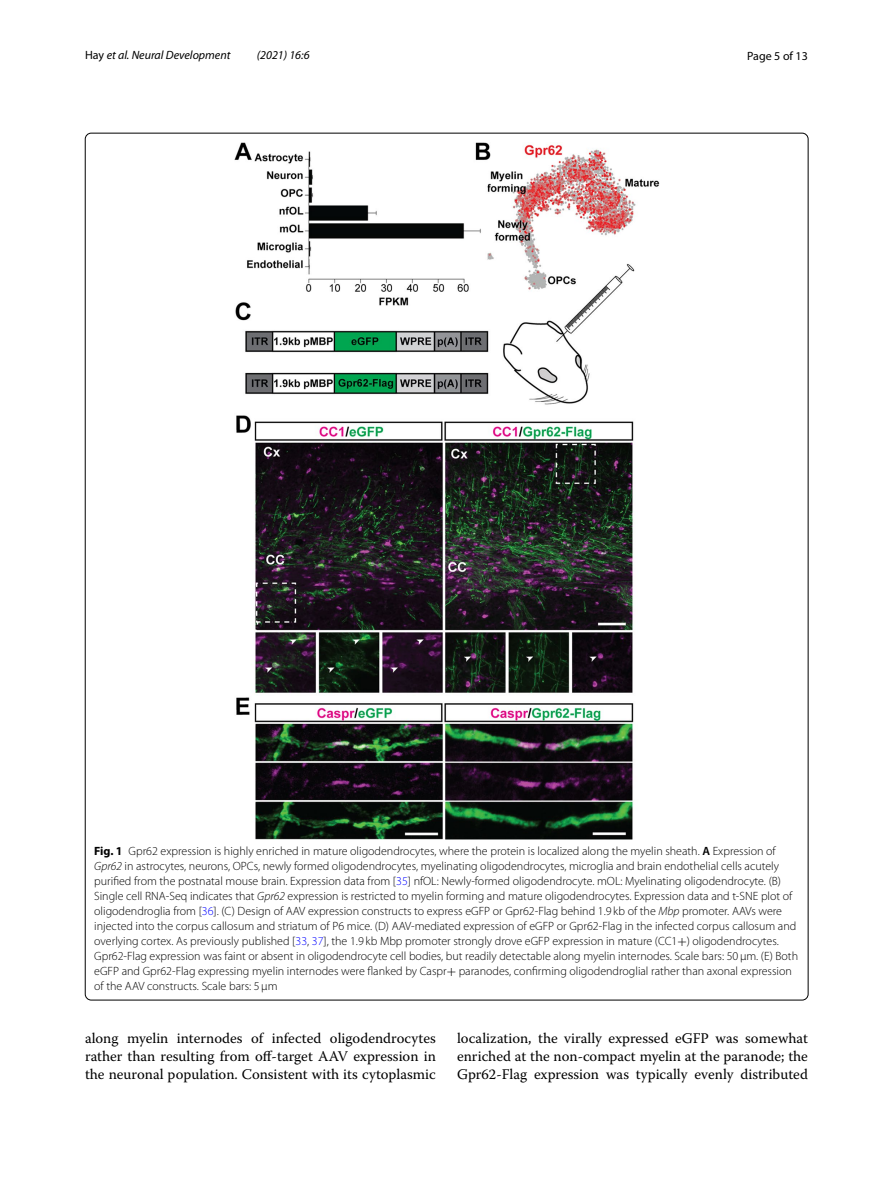
<style>
.page{position:relative;width:893px;height:1187px;background:#fff}
.page>*{position:absolute;margin:0;border:0;box-sizing:border-box;transform-origin:0 0}
.t1{font:14.7px/18px "Warnock Pro";color:#000;text-align:justify}
.t2{font:300 12px/15px "Myriad Pro";color:#000}
.t3{font:italic 12px "Myriad Pro";color:#000}
.t4{font:12px "Myriad Pro";color:#000}
.s1{font-style:normal}
.s2{font-weight:700}
.s3{font-weight:600}
.s4{font-style:italic}
.s5{color:#00f}
.s6{font-family:"MTSY";font-weight:400}
</style>
<div class="page">
<img style="left:234px;top:142px;width:425px;height:697px">
<p class="t3" style="left:85px;top:48px;width:147px"><span class="s1">Hay</span> et al. Neural Development</p>
<p class="t3" style="left:257px;top:48px;width:54px">(2021) 16:6</p>
<p class="t4" style="left:747px;top:48px;width:62px">Page 5 of 13</p>
<p class="t2" style="left:94px;top:843px;width:705px"><span class="s2">Fig. 1</span> Gpr62 expression is highly enriched in mature oligodendrocytes, where the protein is localized along the myelin sheath. <span class="s3">A</span> Expression of <span class="s4">Gpr62</span> in astrocytes, neurons, OPCs, newly formed oligodendrocytes, myelinating oligodendrocytes, microglia and brain endothelial cells acutely purified from the postnatal mouse brain. Expression data from [<span class="s5">35</span>] nfOL: Newly-formed oligodendrocyte. mOL: Myelinating oligodendrocyte. (B)<br>Single cell RNA-Seq indicates that <span class="s4">Gpr62</span> expression is restricted to myelin forming and mature oligodendrocytes. Expression data and t-SNE plot of oligodendroglia from [<span class="s5">36</span>]. (C) Design of AAV expression constructs to express eGFP or Gpr62-Flag behind 1.9 kb of the <span class="s4">Mbp</span> promoter. AAVs were injected into the corpus callosum and striatum of P6 mice. (D) AAV-mediated expression of eGFP or Gpr62-Flag in the infected corpus callosum and overlying cortex. As previously published [<span class="s5">33</span>, <span class="s5">37</span>], the 1.9 kb Mbp promoter strongly drove eGFP expression in mature (CC1<span class="s6">+</span>) oligodendrocytes.<br>Gpr62-Flag expression was faint or absent in oligodendrocyte cell bodies, but readily detectable along myelin internodes. Scale bars: 50μm. (E) Both eGFP and Gpr62-Flag expressing myelin internodes were flanked by Caspr<span class="s6">+</span> paranodes, confirming oligodendroglial rather than axonal expression of the AAV constructs. Scale bars: 5μm</p>
<p class="t1" style="left:85px;top:1029px;width:352px">along myelin internodes of infected oligodendrocytes rather than resulting from off-target AAV expression in the neuronal population. Consistent with its cytoplasmic</p>
<p class="t1" style="left:457px;top:1029px;width:352px">localization, the virally expressed eGFP was somewhat enriched at the non-compact myelin at the paranode; the Gpr62-Flag expression was typically evenly distributed</p>
</div>
